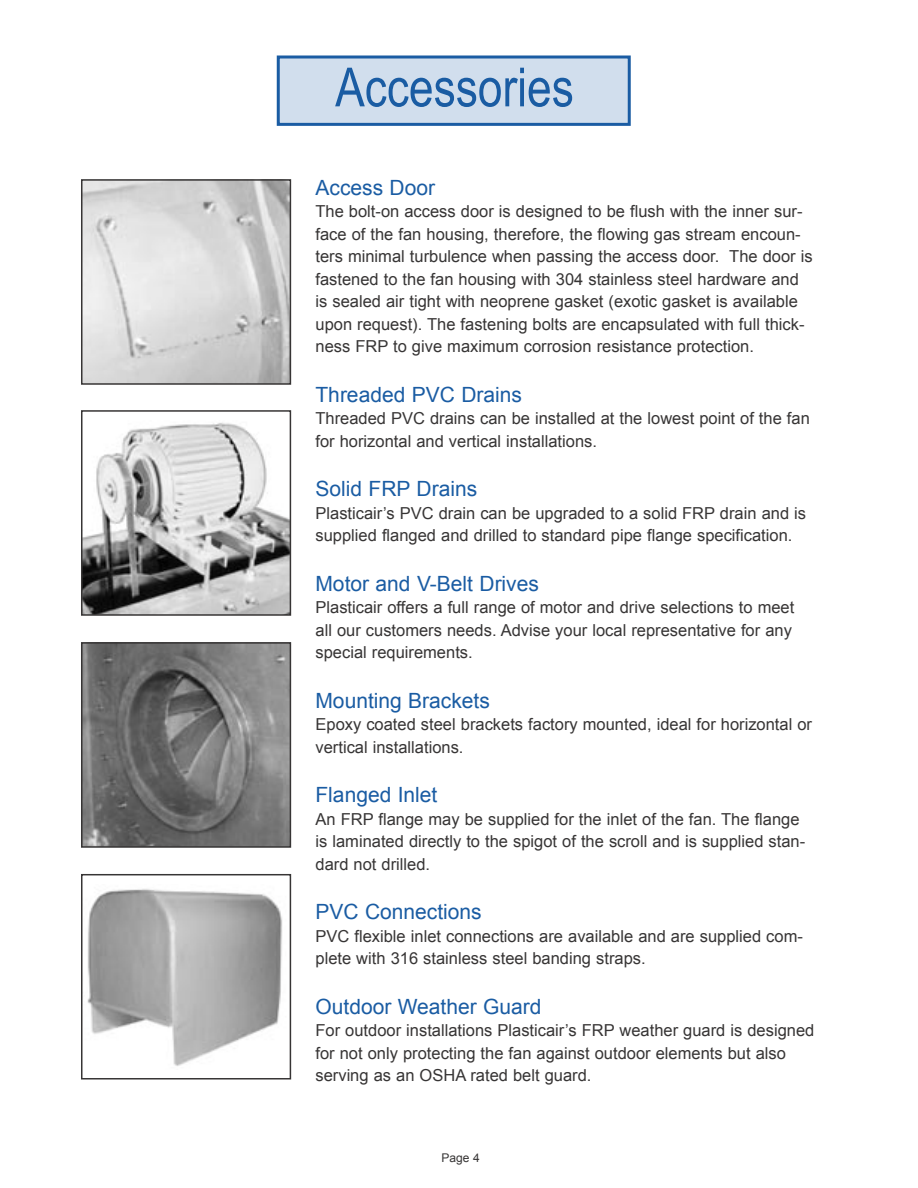
<style>
.page{position:relative;width:918px;height:1188px;background:#fff}
.page>*{position:absolute;margin:0;border:0;box-sizing:border-box;transform-origin:0 0}
.t1{font:54px "Arial Narrow";color:#1a5ca3}
.t2{font:21px "Arial";color:#1a5ca3}
.t3{font:16.5px/22.5px "Arial";color:#373535}
.t4{font:12px "Arial";color:#373535}
</style>
<div class="page">
<div style="left:278px;top:57px;width:351px;height:67px;background:#d1deed"></div>
<div style="left:277px;top:56px;width:354px;height:70px;border:3px solid #1a5ca3"></div>
<img style="left:84px;top:182px;width:204px;height:200px">
<div style="left:81px;top:179px;width:210px;height:206px;border:2px solid #373535"></div>
<img style="left:84px;top:422px;width:204px;height:191px">
<div style="left:81px;top:410px;width:210px;height:206px;border:2px solid #373535"></div>
<img style="left:84px;top:645px;width:204px;height:200px">
<div style="left:81px;top:642px;width:210px;height:206px;border:2px solid #373535"></div>
<img style="left:87px;top:889px;width:195px;height:177px">
<div style="left:81px;top:874px;width:210px;height:206px;border:2px solid #373535"></div>
<h1 class="t1" style="left:335px;top:48px;width:240px">Accessories</h1>
<p class="t2" style="left:315px;top:174px;width:121px">Access Door</p>
<p class="t3" style="left:315px;top:201px;width:499px">The bolt-on access door is designed to be flush with the inner sur&shy;face of the fan housing, therefore, the flowing gas stream encoun&shy;ters minimal turbulence when passing the access door. The door is fastened to the fan housing with 304 stainless steel hardware and is sealed air tight with neoprene gasket (exotic gasket is available upon request). The fastening bolts are encapsulated with full thick&shy;ness FRP to give maximum corrosion resistance protection.</p>
<p class="t2" style="left:315px;top:381px;width:208px">Threaded PVC Drains</p>
<p class="t3" style="left:315px;top:408px;width:496px">Threaded PVC drains can be installed at the lowest point of the fan for horizontal and vertical installations.</p>
<p class="t2" style="left:315px;top:475px;width:163px">Solid FRP Drains</p>
<p class="t3" style="left:315px;top:502px;width:492px">Plasticair’s PVC drain can be upgraded to a solid FRP drain and is supplied flanged and drilled to standard pipe flange specification.</p>
<p class="t2" style="left:315px;top:570px;width:225px">Motor and V-Belt Drives</p>
<p class="t3" style="left:315px;top:597px;width:480px">Plasticair offers a full range of motor and drive selections to meet all our customers needs. Advise your local representative for any special requirements.</p>
<p class="t2" style="left:315px;top:687px;width:176px">Mounting Brackets</p>
<p class="t3" style="left:315px;top:714px;width:498px">Epoxy coated steel brackets factory mounted, ideal for horizontal or vertical installations.</p>
<p class="t2" style="left:315px;top:781px;width:123px">Flanged Inlet</p>
<p class="t3" style="left:315px;top:808px;width:491px">An FRP flange may be supplied for the inlet of the fan. The flange is laminated directly to the spigot of the scroll and is supplied stan&shy;dard not drilled.</p>
<p class="t2" style="left:315px;top:898px;width:168px">PVC Connections</p>
<p class="t3" style="left:315px;top:925px;width:489px">PVC flexible inlet connections are available and are supplied com&shy;plete with 316 stainless steel banding straps.</p>
<p class="t2" style="left:315px;top:993px;width:228px">Outdoor Weather Guard</p>
<p class="t3" style="left:315px;top:1020px;width:500px">For outdoor installations Plasticair’s FRP weather guard is designed for not only protecting the fan against outdoor elements but also serving as an OSHA rated belt guard.</p>
<p class="t4" style="left:441px;top:1150px;width:40px">Page 4</p>
</div>
